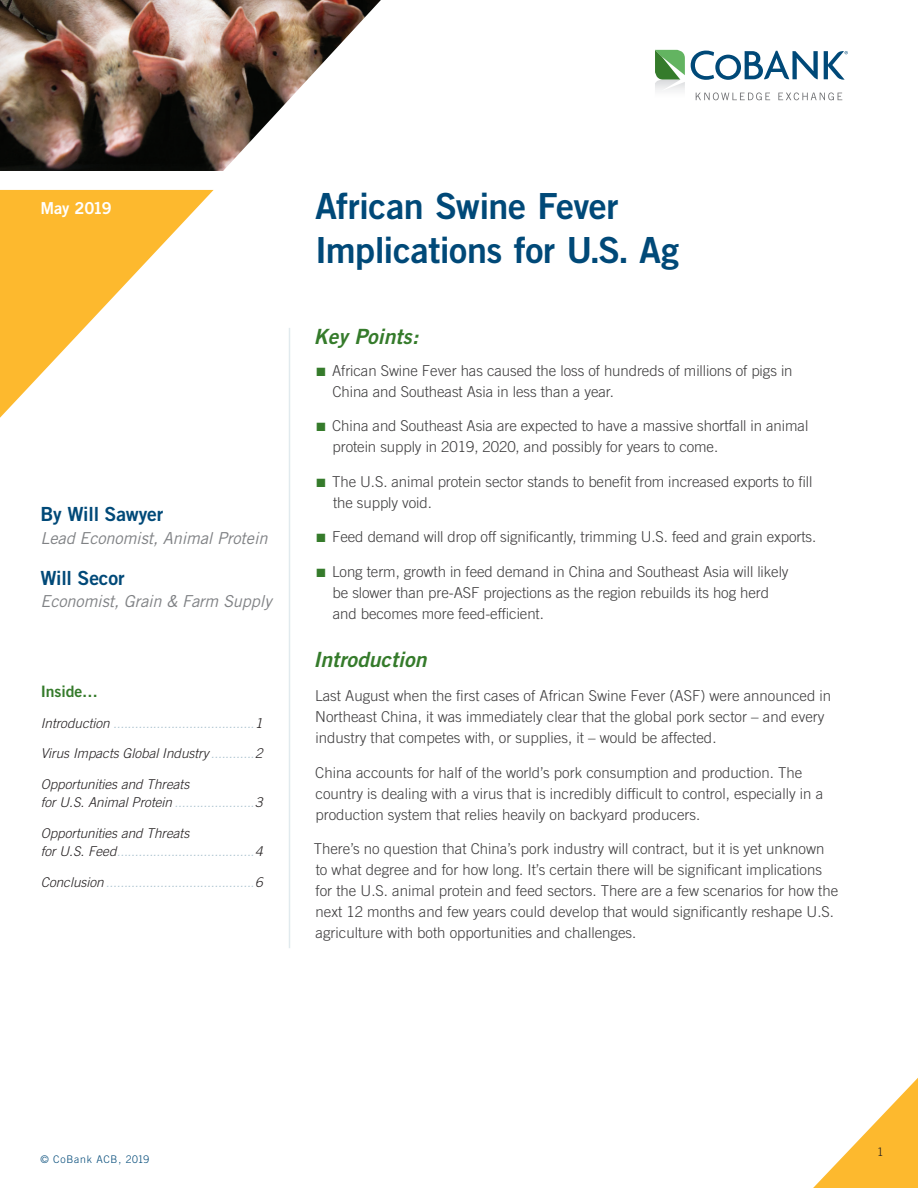
<style>
.page{position:relative;width:918px;height:1188px;background:#fff}
.page>*{position:absolute;margin:0;border:0;box-sizing:border-box;transform-origin:0 0}
.t1{font:36px/43.5px "Trade Gothic Bold Two";letter-spacing:-.015em;color:#004978}
.t2{font:italic 21px "Trade Gothic Bold Two";letter-spacing:.005em;color:#357b2b}
.t3{font:19.5px "Trade Gothic Bold Two";letter-spacing:-.01em;color:#004978}
.t4{font:italic 16.5px "Trade Gothic";letter-spacing:-.01em;color:#808285}
.t5{font:16.5px "Trade Gothic Bold Two";letter-spacing:-.015em;color:#fff}
.t6{font:15.75px "Trade Gothic Bold Two";letter-spacing:-.005em;color:#357b2b}
.t7{font:300 15px/21px "Trade Gothic";color:#3e3d3e}
.t8{font:italic 300 13.5px/18px "Trade Gothic";color:#acc3cf}
.t9{font:italic 300 13.5px/18px "Trade Gothic";color:#231f20}
.t10{font:300 11.7px "Trade Gothic";color:#231f20}
.t11{font:300 10.5px "Trade Gothic";letter-spacing:.07em;color:#004978}
.s1{color:#231f20}
.s2{color:#acc3cf}
.s3{color:#357b2b}
</style>
<div class="page">
<img style="left:0;top:0;width:381px;height:171px">
<svg style="left:655px;top:50px;width:30px;height:41px"></svg>
<svg style="left:696px;top:93px;width:74px;height:7px"></svg>
<svg style="left:778px;top:93px;width:64px;height:7px"></svg>
<svg style="left:691px;top:51px;width:157px;height:29px"></svg>
<hr style="left:289px;top:328px;width:1px;height:620px;background:#c4d6de">
<svg style="left:0;top:190px;width:214px;height:228px"></svg>
<svg style="left:813px;top:1078px;width:105px;height:110px"></svg>
<p class="t5" style="left:40px;top:198px;width:73px">May 2019</p>
<h1 class="t1" style="left:315px;top:184px;width:366px">African Swine Fever<br>Implications for U.S. Ag</h1>
<h3 class="t3" style="left:40px;top:502px;width:124px">By Will Sawyer</h3>
<p class="t4" style="left:40px;top:528px;width:229px">Lead Economist, Animal Protein</p>
<h3 class="t3" style="left:40px;top:565px;width:86px">Will Secor</h3>
<p class="t4" style="left:40px;top:591px;width:233px">Economist, Grain &amp; Farm Supply</p>
<p class="t6" style="left:41px;top:681px;width:59px">Inside…</p>
<p class="t8" style="left:41px;top:714px;width:223px"><span class="s1">Introduction</span> .......................................<span class="s1">1</span></p>
<p class="t9" style="left:41px;top:745px;width:223px">Virus Impacts Global Industry <span class="s2">............</span>2</p>
<p class="t9" style="left:41px;top:775px;width:223px">Opportunities and Threats<br>for U.S. Animal Protein <span class="s2">......................</span>3</p>
<p class="t8" style="left:41px;top:824px;width:223px"><span class="s1">Opportunities and Threats<br>for U.S. Feed</span>......................................<span class="s1">4</span></p>
<p class="t8" style="left:41px;top:873px;width:223px"><span class="s1">Conclusion</span> .........................................<span class="s1">6</span></p>
<h2 class="t2" style="left:314px;top:324px;width:106px">Key Points:</h2>
<p class="t7" style="left:332px;top:360px;width:462px;text-indent:-16px"><span class="s3">■</span> African Swine Fever has caused the loss of hundreds of millions of pigs in<br>China and Southeast Asia in less than a year.</p>
<p class="t7" style="left:333px;top:415px;width:477px;text-indent:-16px"><span class="s3">■</span> China and Southeast Asia are expected to have a massive shortfall in animal protein supply in 2019, 2020, and possibly for years to come.</p>
<p class="t7" style="left:333px;top:471px;width:481px;text-indent:-17px"><span class="s3">■</span> The U.S. animal protein sector stands to benefit from increased exports to fill the supply void.</p>
<p class="t7" style="left:316px;top:526px;width:501px"><span class="s3">■</span> Feed demand will drop off significantly, trimming U.S. feed and grain exports.</p>
<p class="t7" style="left:333px;top:561px;width:458px;text-indent:-16px"><span class="s3">■</span> Long term, growth in feed demand in China and Southeast Asia will likely be slower than pre-ASF projections as the region rebuilds its hog herd and becomes more feed-efficient.</p>
<h2 class="t2" style="left:313px;top:646px;width:115px">Introduction</h2>
<p class="t7" style="left:315px;top:685px;width:517px">Last August when the first cases of African Swine Fever (ASF) were announced in<br>Northeast China, it was immediately clear that the global pork sector – and every industry that competes with, or supplies, it – would be affected.</p>
<p class="t7" style="left:315px;top:762px;width:509px">China accounts for half of the world’s pork consumption and production. The country is dealing with a virus that is incredibly difficult to control, especially in a production system that relies heavily on backyard producers.</p>
<p class="t7" style="left:314px;top:838px;width:526px">There’s no question that China’s pork industry will contract, but it is yet unknown to what degree and for how long. It’s certain there will be significant implications for the U.S. animal protein and feed sectors. There are a few scenarios for how the next 12 months and few years could develop that would significantly reshape U.S. agriculture with both opportunities and challenges.</p>
<p class="t11" style="left:40px;top:1153px;width:110px">© CoBank ACB, 2019</p>
<p class="t10" style="left:877px;top:1145px;width:8px">1</p>
</div>
